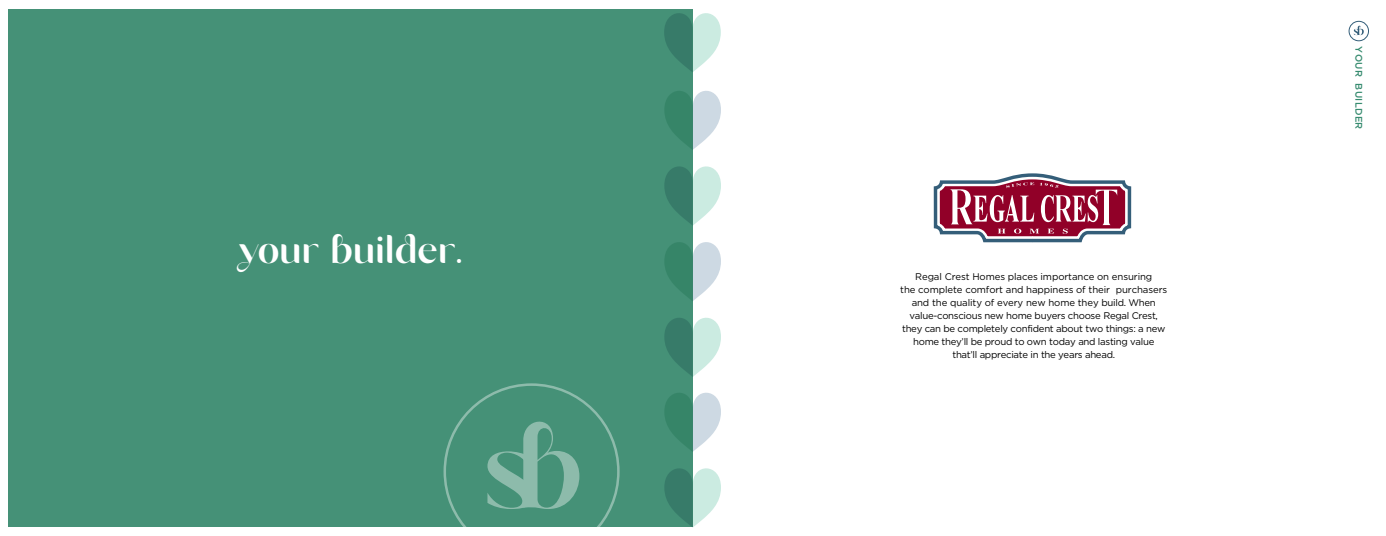
<style>
.page{position:relative;width:1386px;height:536px;background:#fff}
.page>*{position:absolute;margin:0;border:0;box-sizing:border-box;transform-origin:0 0}
.t1{font:43.75px "Monea Alegante";letter-spacing:.01em;color:#fff}
.t2{font:9.62px/13.1px "Gotham";letter-spacing:-.03em;color:#000;text-align:center}
.t3{font:500 9.62px "Gotham";letter-spacing:.035em;color:#368b6f}
</style>
<div class="page">
<div style="left:8px;top:9px;width:685px;height:517px;background:#459177"></div>
<svg style="left:1354px;top:25px;width:10px;height:10px"></svg>
<div style="left:1349px;top:21px;width:20px;height:20px;border:1px solid #345e79;border-radius:50%"></div>
<svg style="left:664px;top:13px;width:57px;height:59px"></svg>
<svg style="left:665px;top:91px;width:56px;height:59px"></svg>
<svg style="left:664px;top:166px;width:57px;height:59px"></svg>
<svg style="left:665px;top:242px;width:56px;height:59px"></svg>
<svg style="left:664px;top:317px;width:57px;height:60px"></svg>
<svg style="left:665px;top:392px;width:56px;height:60px"></svg>
<svg style="left:664px;top:468px;width:57px;height:59px"></svg>
<svg style="left:933px;top:174px;width:199px;height:69px"></svg>
<svg style="left:444px;top:383px;width:176px;height:144px"></svg>
<h1 class="t1" style="left:239px;top:231px;width:225px">your builder.</h1>
<p class="t2" style="left:900px;top:269px;width:269px">Regal Crest Homes places importance on ensuring<br>the complete comfort and happiness of their purchasers and the quality of every new home they build. When value-conscious new home buyers choose Regal Crest, they can be completely confident about two things: a new home they’ll be proud to own today and lasting value that’ll appreciate in the years ahead.</p>
<p class="t3" style="left:1365px;top:46px;width:85px;rotate:90deg">YOUR BUILDER</p>
</div>
